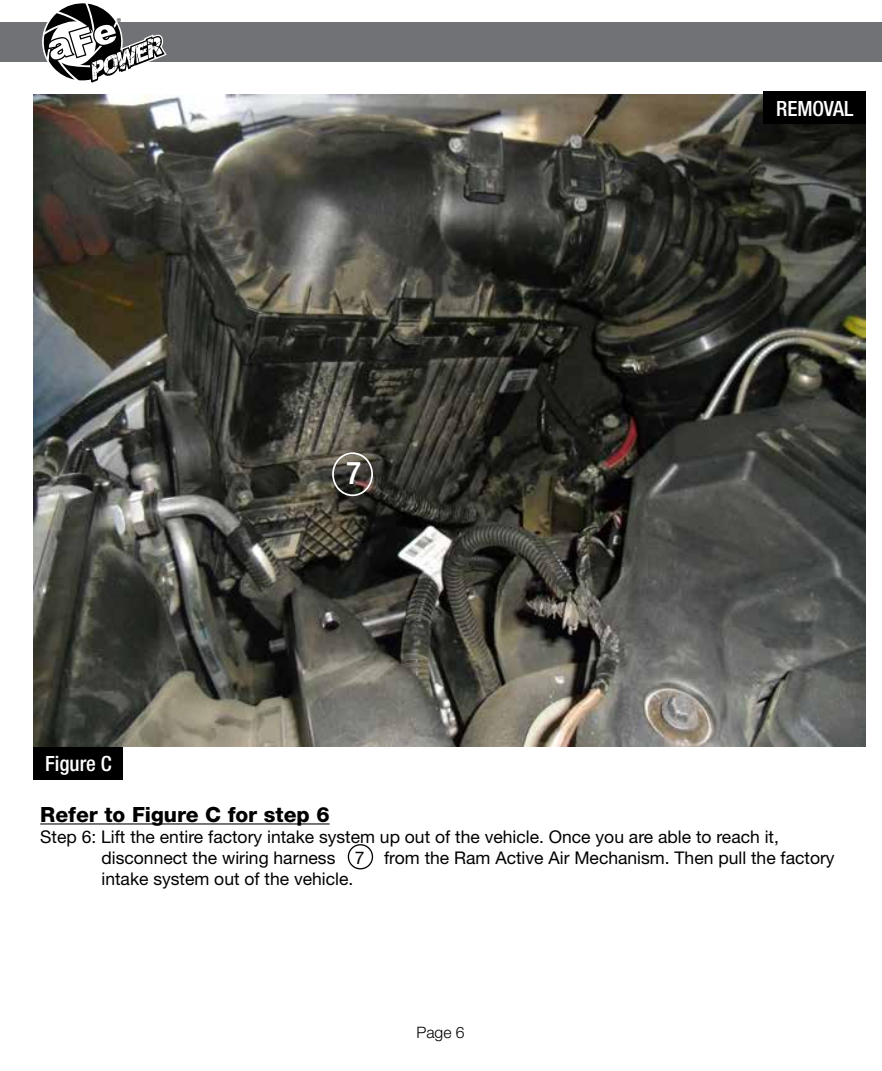
<style>
.page{position:relative;width:882px;height:1071px;background:#fff}
.page>*{position:absolute;margin:0;border:0;box-sizing:border-box;transform-origin:0 0}
.t1{font:500 condensed 31.5px "Helvetica Neue";color:#fff}
.t2{font:800 21px "Helvetica Neue";color:#000}
.t3{font:500 condensed 21px "Helvetica Neue";color:#fff}
.t4{font:17.5px/21px "Helvetica Neue";color:#000}
.t5{font:300 15.75px "Helvetica Neue";color:#000}
.t6{font:8.75px "Myriad";color:#000}
</style>
<div class="page">
<div style="left:0;top:23px;width:882px;height:39px;background:#717275"></div>
<svg style="left:43px;top:3px;width:124px;height:80px"></svg>
<hr style="left:40px;top:823px;width:290px;height:2px;background:#000">
<div style="left:33px;top:747px;width:90px;height:33px;background:#000"></div>
<img style="left:34px;top:94px;width:832px;height:653px">
<div style="left:763px;top:91px;width:103px;height:33px;background:#000"></div>
<div style="left:332px;top:452px;width:41px;height:44px;border:2px solid #fff;border-radius:50%"></div>
<div style="left:348px;top:844px;width:25px;height:25px;border:1px solid #000;border-radius:50%"></div>
<p class="t6" style="left:117px;top:17px;width:6px">®</p>
<p class="t3" style="left:45px;top:751px;width:68px">Figure C</p>
<h1 class="t1" style="left:346px;top:454px;width:17px">7</h1>
<p class="t3" style="left:776px;top:96px;width:79px">REMOVAL</p>
<p class="t2" style="left:40px;top:802px;width:291px">Refer to Figure C for step 6</p>
<p class="t4" style="left:102px;top:826px;width:735px;text-indent:-61px">Step 6: Lift the entire factory intake system up out of the vehicle. Once you are able to reach it, disconnect the wiring harness 7 from the Ram Active Air Mechanism. Then pull the factory intake system out of the vehicle.</p>
<p class="t5" style="left:416px;top:1023px;width:50px">Page 6</p>
</div>
